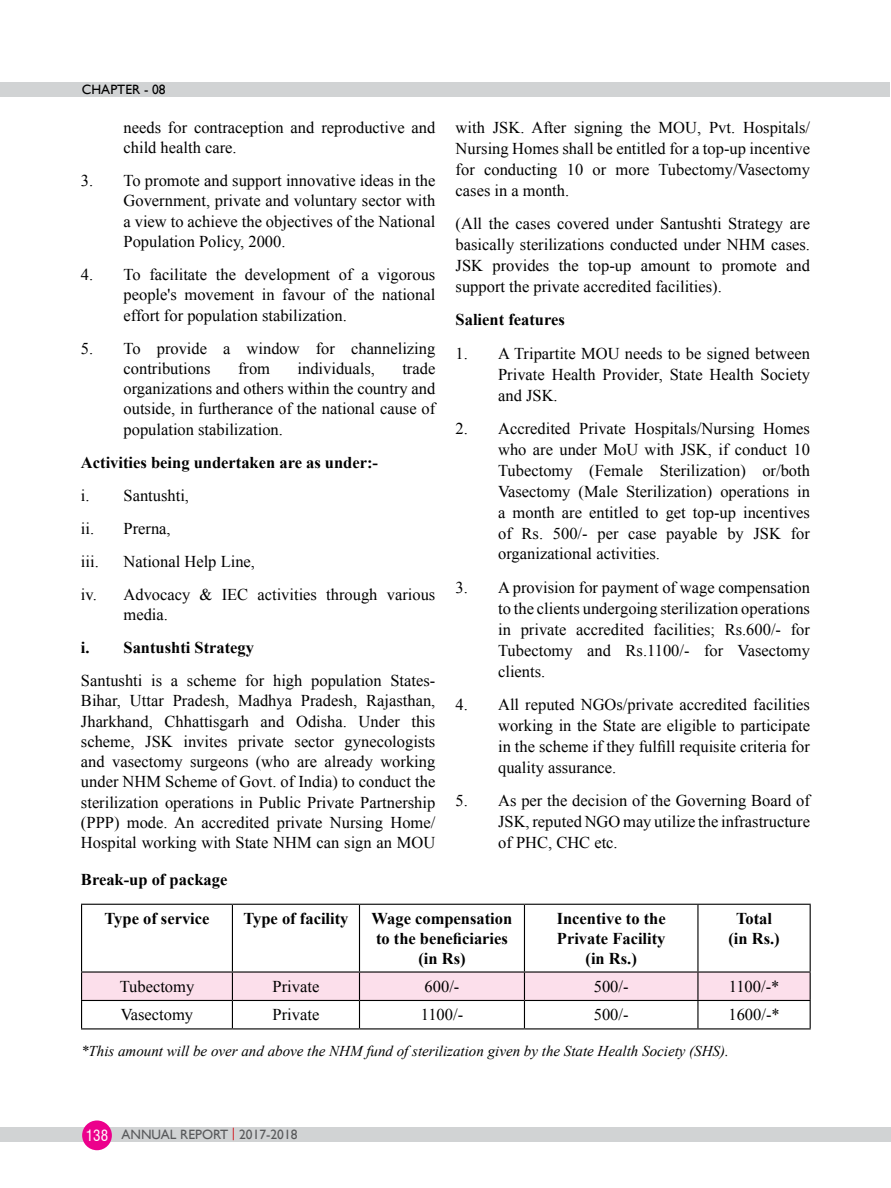
<style>
.page{position:relative;width:891px;height:1188px;background:#fff}
.page>*{position:absolute;margin:0;border:0;box-sizing:border-box;transform-origin:0 0}
.t1{font:16.5px/20.9px "Times New Roman";color:#000;text-align:justify}
.t2{font:700 16.5px/19.8px "Times New Roman";color:#000;text-align:center}
.t3{font:italic 15px "Times New Roman";color:#000}
.t4{font:13.5px "Gill Sans";color:#58595b}
.t5{font:13.5px "Gill Sans";color:#000}
.s1{font-family:"Swiss 721 BT";font-stretch:condensed;font-size:15px;color:#fff}
.s2{color:#d2232a}
</style>
<div class="page">
<div style="left:0;top:1127px;width:891px;height:15px;background:#d1d3d4"></div>
<div style="left:0;top:82px;width:890px;height:15px;background:#d1d3d4"></div>
<div style="left:82px;top:1120px;width:30px;height:30px;background:#ec008c;border-radius:50%"></div>
<hr style="left:81px;top:904px;width:151px;height:1px;background:#000">
<hr style="left:81px;top:905px;width:1px;height:66px;background:#000">
<hr style="left:232px;top:904px;width:128px;height:1px;background:#000">
<hr style="left:232px;top:905px;width:1px;height:66px;background:#000">
<hr style="left:360px;top:904px;width:164px;height:1px;background:#000">
<hr style="left:359px;top:905px;width:1px;height:66px;background:#000">
<hr style="left:524px;top:904px;width:174px;height:1px;background:#000">
<hr style="left:524px;top:905px;width:1px;height:66px;background:#000">
<hr style="left:698px;top:904px;width:113px;height:1px;background:#000">
<hr style="left:697px;top:905px;width:2px;height:66px;background:#000">
<hr style="left:810px;top:905px;width:1px;height:66px;background:#000">
<hr style="left:81px;top:971px;width:151px;height:2px;background:#000">
<hr style="left:232px;top:971px;width:128px;height:2px;background:#000">
<hr style="left:360px;top:971px;width:164px;height:2px;background:#000">
<hr style="left:524px;top:971px;width:174px;height:2px;background:#000">
<hr style="left:698px;top:971px;width:113px;height:2px;background:#000">
<svg style="left:81px;top:972px;width:730px;height:56px"></svg>
<hr style="left:81px;top:1028px;width:151px;height:1px;background:#000">
<hr style="left:232px;top:1028px;width:128px;height:1px;background:#000">
<hr style="left:360px;top:1028px;width:164px;height:1px;background:#000">
<hr style="left:524px;top:1028px;width:174px;height:1px;background:#000">
<hr style="left:698px;top:1028px;width:113px;height:1px;background:#000">
<p class="t5" style="left:82px;top:82px;width:85px">CHAPTER - 08</p>
<p class="t1" style="left:124px;top:117px;width:313px;line-height:20.2px">needs for contraception and reproductive and child health care.</p>
<p class="t1" style="left:124px;top:170px;width:313px;line-height:20.2px;text-indent:-43px">3. To promote and support innovative ideas in the Government, private and voluntary sector with a view to achieve the objectives of the National Population Policy, 2000.</p>
<p class="t1" style="left:124px;top:264px;width:313px;line-height:20.2px;text-indent:-43px">4. To facilitate the development of a vigorous people's movement in favour of the national effort for population stabilization.</p>
<p class="t1" style="left:124px;top:338px;width:313px;line-height:20.2px;text-indent:-43px">5. To provide a window for channelizing contributions</p>
<p class="t1" style="left:124px;top:358px;width:313px;line-height:20.2px;text-indent:279px">trade organizations and others within the country and outside, in furtherance of the national cause of population stabilization.</p>
<p class="t2" style="left:81px;top:452px;width:299px">Activities being undertaken are as under:-</p>
<p class="t1" style="left:81px;top:478px;width:110px;line-height:33px;text-align:left">i. Santushti, ii. Prerna, iii.</p>
<p class="t1" style="left:238px;top:358px;width:34px">from</p>
<p class="t1" style="left:298px;top:358px;width:79px">individuals,</p>
<p class="t1" style="left:81px;top:544px;width:356px;line-height:33px;text-indent:43px">National Help Line,<br>iv. Advocacy &amp; IEC activities through various</p>
<p class="t1" style="left:124px;top:604px;width:46px">media.</p>
<p class="t2" style="left:81px;top:637px;width:175px">i. Santushti Strategy</p>
<p class="t1" style="left:81px;top:670px;width:356px;line-height:20.2px">Santushti is a scheme for high population States-Bihar, Uttar Pradesh, Madhya Pradesh, Rajasthan, Jharkhand, Chhattisgarh and Odisha. Under this scheme, JSK invites private sector gynecologists and vasectomy surgeons (who are already working under NHM Scheme of Govt. of India) to conduct the sterilization operations in Public Private Partnership (PPP) mode. An accredited private Nursing Home/ Hospital working with State NHM can sign an MOU</p>
<p class="t1" style="left:456px;top:117px;width:356px">with JSK. After signing the MOU, Pvt. Hospitals/ Nursing Homes shall be entitled for a top-up incentive for conducting 10 or more Tubectomy/Vasectomy cases in a month.</p>
<p class="t1" style="left:456px;top:213px;width:356px">(All the cases covered under Santushti Strategy are basically sterilizations conducted under NHM cases.<br>JSK provides the top-up amount to promote and support the private accredited facilities).</p>
<p class="t2" style="left:456px;top:310px;width:111px">Salient features</p>
<p class="t1" style="left:498px;top:343px;width:313px;text-indent:-43px">1. A Tripartite MOU needs to be signed between Private Health Provider, State Health Society and JSK.</p>
<p class="t1" style="left:498px;top:418px;width:313px;text-indent:-43px">2. Accredited Private Hospitals/Nursing Homes who are under MoU with JSK, if conduct 10<br>Tubectomy (Female Sterilization) or/both Vasectomy (Male Sterilization) operations in a month are entitled to get top-up incentives of Rs. 500/- per case payable by JSK for organizational activities.</p>
<p class="t1" style="left:498px;top:577px;width:313px;text-indent:-43px">3. A provision for payment of wage compensation to the clients undergoing sterilization operations in private accredited facilities; Rs.600/- for Tubectomy and Rs.1100/- for Vasectomy clients.</p>
<p class="t1" style="left:498px;top:694px;width:313px;text-indent:-43px">4. All reputed NGOs/private accredited facilities working in the State are eligible to participate in the scheme if they fulfill requisite criteria for quality assurance.</p>
<p class="t1" style="left:498px;top:790px;width:313px;text-indent:-43px">5. As per the decision of the Governing Board of JSK, reputed NGO may utilize the infrastructure of PHC, CHC etc.</p>
<p class="t2" style="left:81px;top:869px;width:148px">Break-up of package</p>
<p class="t2" style="left:104px;top:908px;width:107px">Type of service</p>
<p class="t2" style="left:243px;top:908px;width:107px">Type of facility</p>
<p class="t2" style="left:372px;top:908px;width:142px">Wage compensation to the beneficiaries (in Rs)</p>
<p class="t2" style="left:557px;top:908px;width:111px">Incentive to the<br>Private Facility (in Rs.)</p>
<p class="t2" style="left:728px;top:908px;width:53px">Total (in Rs.)</p>
<p class="t1" style="left:120px;top:976px;width:76px">Tubectomy</p>
<p class="t1" style="left:273px;top:976px;width:48px">Private</p>
<p class="t1" style="left:425px;top:976px;width:36px">600/-</p>
<p class="t1" style="left:594px;top:976px;width:36px">500/-</p>
<p class="t1" style="left:729px;top:976px;width:52px">1100/-*</p>
<p class="t1" style="left:121px;top:1004px;width:74px">Vasectomy</p>
<p class="t1" style="left:273px;top:1004px;width:48px">Private</p>
<p class="t1" style="left:421px;top:1004px;width:44px">1100/-</p>
<p class="t1" style="left:594px;top:1004px;width:36px">500/-</p>
<p class="t1" style="left:728px;top:1004px;width:53px">1600/-*</p>
<p class="t3" style="left:81px;top:1041px;width:649px">*This amount will be over and above the NHM fund of sterilization given by the State Health Society (SHS).</p>
<p class="t4" style="left:86px;top:1127px;width:213px"><span class="s1">138</span> ANNUAL REPORT <span class="s2">|</span> 2017-2018</p>
</div>
